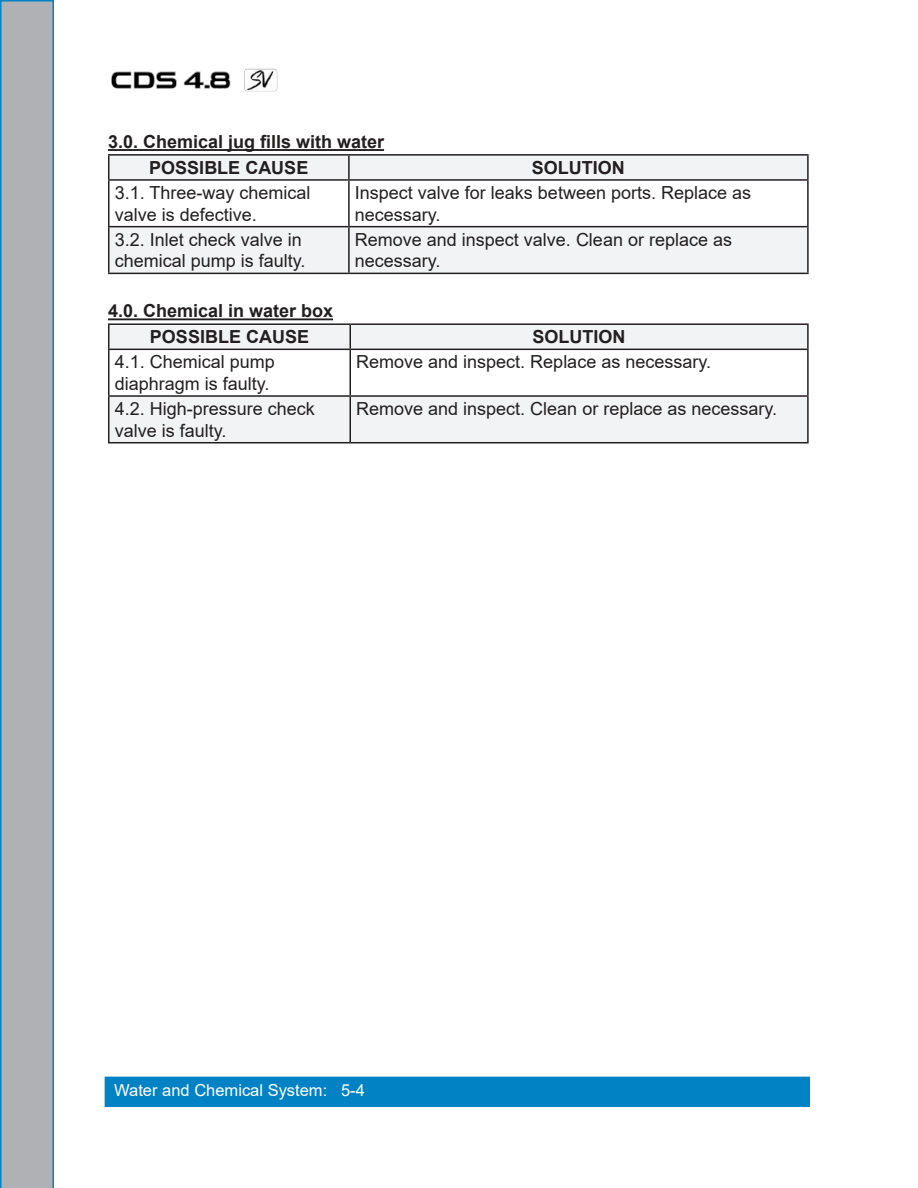
<style>
.page{position:relative;width:918px;height:1188px;background:#fff}
.page>*{position:absolute;margin:0;border:0;box-sizing:border-box;transform-origin:0 0}
.t1{font:18px/21.6px "Arial";color:#231f20}
.Para__Sub-titles-Und{font:700 18px "Arial";color:#231f20}
.t2{font:16.5px "Arial";color:#fff}
</style>
<div class="page">
<div style="left:105px;top:1077px;width:705px;height:30px;background:#0082c5"></div>
<svg style="left:0;top:0;width:54px;height:1188px;background:#a5aeb5"></svg>
<img style="left:111px;top:68px;width:167px;height:24px">
<hr style="left:108px;top:149px;width:276px;height:2px;background:#231f20">
<hr style="left:108px;top:318px;width:225px;height:2px;background:#231f20">
<svg style="left:110px;top:156px;width:697px;height:117px;fill:#f2f3f4"></svg>
<hr style="left:108px;top:154px;width:241px;height:2px;background:#231f20">
<hr style="left:108px;top:156px;width:2px;height:23px;background:#231f20">
<hr style="left:349px;top:154px;width:460px;height:2px;background:#231f20">
<hr style="left:348px;top:156px;width:2px;height:23px;background:#231f20">
<hr style="left:807px;top:156px;width:2px;height:23px;background:#231f20">
<hr style="left:108px;top:179px;width:241px;height:2px;background:#231f20">
<hr style="left:108px;top:181px;width:2px;height:45px;background:#231f20">
<hr style="left:349px;top:179px;width:460px;height:2px;background:#231f20">
<hr style="left:348px;top:181px;width:2px;height:45px;background:#231f20">
<hr style="left:807px;top:181px;width:2px;height:45px;background:#231f20">
<hr style="left:108px;top:226px;width:241px;height:1px;background:#231f20">
<hr style="left:108px;top:227px;width:2px;height:46px;background:#231f20">
<hr style="left:349px;top:226px;width:460px;height:1px;background:#231f20">
<hr style="left:348px;top:227px;width:2px;height:46px;background:#231f20">
<hr style="left:807px;top:227px;width:2px;height:46px;background:#231f20">
<hr style="left:108px;top:273px;width:241px;height:1px;background:#231f20">
<hr style="left:349px;top:273px;width:460px;height:1px;background:#231f20">
<svg style="left:110px;top:325px;width:697px;height:117px;fill:#f2f3f4"></svg>
<hr style="left:108px;top:323px;width:242px;height:2px;background:#231f20">
<hr style="left:108px;top:325px;width:2px;height:24px;background:#231f20">
<hr style="left:350px;top:323px;width:459px;height:2px;background:#231f20">
<hr style="left:349px;top:325px;width:2px;height:24px;background:#231f20">
<hr style="left:807px;top:325px;width:2px;height:24px;background:#231f20">
<hr style="left:108px;top:349px;width:242px;height:1px;background:#231f20">
<hr style="left:108px;top:350px;width:2px;height:45px;background:#231f20">
<hr style="left:350px;top:349px;width:459px;height:1px;background:#231f20">
<hr style="left:349px;top:350px;width:2px;height:45px;background:#231f20">
<hr style="left:807px;top:350px;width:2px;height:45px;background:#231f20">
<hr style="left:108px;top:395px;width:242px;height:2px;background:#231f20">
<hr style="left:108px;top:397px;width:2px;height:45px;background:#231f20">
<hr style="left:350px;top:395px;width:459px;height:2px;background:#231f20">
<hr style="left:349px;top:397px;width:2px;height:45px;background:#231f20">
<hr style="left:807px;top:397px;width:2px;height:45px;background:#231f20">
<hr style="left:108px;top:442px;width:242px;height:1px;background:#231f20">
<hr style="left:350px;top:442px;width:459px;height:1px;background:#231f20">
<p class="Para__Sub-titles-Und" style="left:108px;top:129px;width:278px">3.0. Chemical jug fills with water</p>
<p class="Para__Sub-titles-Und" style="left:149px;top:155px;width:161px">POSSIBLE CAUSE</p>
<p class="Para__Sub-titles-Und" style="left:532px;top:155px;width:95px">SOLUTION</p>
<p class="t1" style="left:115px;top:182px;width:197px">3.1. Three-way chemical valve is defective.</p>
<p class="t1" style="left:355px;top:182px;width:398px">Inspect valve for leaks between ports. Replace as necessary.</p>
<p class="t1" style="left:115px;top:229px;width:192px">3.2. Inlet check valve in chemical pump is faulty.</p>
<p class="t1" style="left:355px;top:229px;width:379px">Remove and inspect valve. Clean or replace as necessary.</p>
<p class="Para__Sub-titles-Und" style="left:108px;top:298px;width:227px">4.0. Chemical in water box</p>
<p class="Para__Sub-titles-Und" style="left:150px;top:324px;width:161px">POSSIBLE CAUSE</p>
<p class="Para__Sub-titles-Und" style="left:533px;top:324px;width:95px">SOLUTION</p>
<p class="t1" style="left:115px;top:351px;width:162px">4.1. Chemical pump diaphragm is faulty.</p>
<p class="t1" style="left:356px;top:351px;width:356px">Remove and inspect. Replace as necessary.</p>
<p class="t1" style="left:115px;top:398px;width:202px">4.2. High-pressure check valve is faulty.</p>
<p class="t1" style="left:356px;top:398px;width:422px">Remove and inspect. Clean or replace as necessary.</p>
<p class="t2" style="left:114px;top:1079px;width:252px">Water and Chemical System: 5-4</p>
</div>
